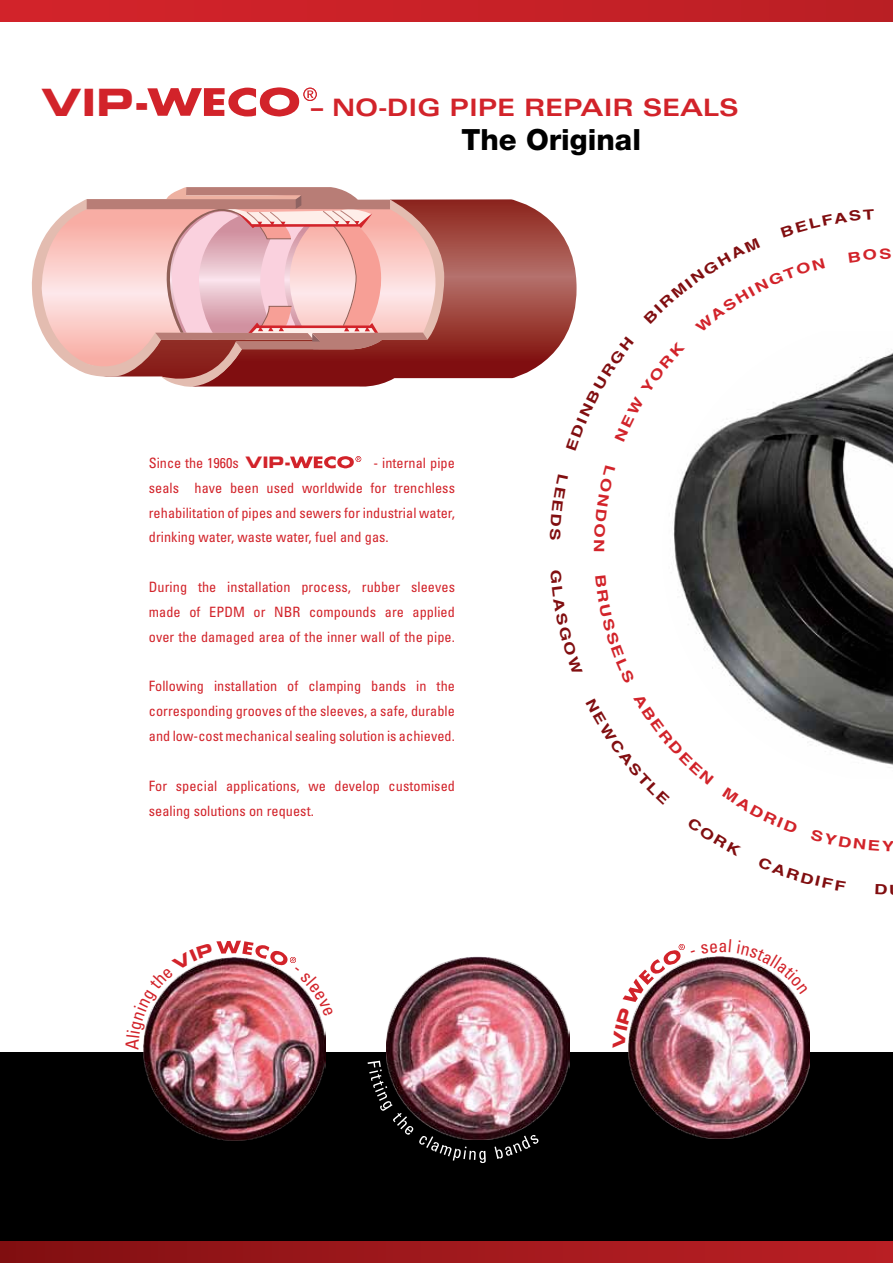
<style>
.page{position:relative;width:893px;height:1263px;background:#fff}
.page>*{position:absolute;margin:0;border:0;box-sizing:border-box;transform-origin:0 0}
.t1{font:37.65px "Eurostile Bold Extended Two";color:#d2232a}
.t2{font:800 29.25px "Helvetica Neue";color:#000}
.t3{font:700 expanded 24px "Univers";color:#d2232a}
.t4{font:condensed 14.25px/24.9px "Univers";letter-spacing:.005em;color:#d2232a;text-align:justify}
.s1{font-family:"Eurostile Bold Extended Two";font-stretch:normal;font-size:15.75px}
</style>
<div class="page">
<div style="left:0;top:1052px;width:893px;height:211px;background:#000"></div>
<div style="left:0;top:1242px;width:893px;height:21px;background:linear-gradient(to right,#831012,#bb2025)"></div>
<div style="left:0;top:0;width:893px;height:21px;background:linear-gradient(to right,#d4242b,#bb1f24)"></div>
<svg style="left:32px;top:199px;width:70px;height:178px"></svg>
<svg style="left:482px;top:199px;width:84px;height:180px"></svg>
<div style="left:87px;top:199px;width:209px;height:10px;background:#b87d76"></div>
<svg style="left:102px;top:187px;width:380px;height:200px"></svg>
<img style="left:673px;top:352px;width:220px;height:340px">
<img style="left:143px;top:1049px;width:183px;height:92px">
<img style="left:387px;top:957px;width:182px;height:161px">
<img style="left:629px;top:956px;width:181px;height:183px">
<img style="left:368px;top:1061px;width:171px;height:102px">
<svg style="left:303px;top:88px;width:14px;height:13px"></svg>
<svg style="left:305px;top:89px;width:11px;height:11px"></svg>
<svg style="left:307px;top:90px;width:6px;height:8px"></svg>
<svg style="left:147px;top:88px;width:109px;height:29px"></svg>
<div style="left:260px;top:87px;width:39px;height:30px;background:#d2232a;border-radius:50%"></div>
<div style="left:269px;top:95px;width:21px;height:15px;background:#fff;border-radius:50%"></div>
<svg style="left:356px;top:456px;width:5px;height:6px"></svg>
<svg style="left:290px;top:456px;width:46px;height:12px"></svg>
<div style="left:337px;top:456px;width:17px;height:12px;background:#d2232a;border-radius:50%"></div>
<div style="left:341px;top:459px;width:9px;height:6px;background:#fff;border-radius:50%"></div>
<img style="left:143px;top:941px;width:183px;height:108px">
<img style="left:622px;top:944px;width:63px;height:105px">
<svg style="left:737px;top:956px;width:71px;height:38px"></svg>
<svg style="left:566px;top:242px;width:325px;height:209px"></svg>
<svg style="left:745px;top:692px;width:148px;height:73px"></svg>
<h1 class="t1" style="left:41px;top:76px;width:110px">VIP-</h1>
<h3 class="t3" style="left:311px;top:94px;width:232px">– NO-DIG pipe REPAIR</h3>
<h3 class="t3" style="left:643px;top:94px;width:20px">SEALS</h3>
<h2 class="t2" style="left:462px;top:122px;width:181px">The Original</h2>
<p class="t4" style="left:149px;top:450px;width:144px">Since the 1960s <span class="s1">VIP-</span></p>
<p class="t4" style="left:149px;top:450px;width:308px;text-indent:225px">- internal pipe seals have been used worldwide for trenchless rehabilitation of pipes and sewers for industrial water, drinking water, waste water, fuel and gas.</p>
<p class="t4" style="left:149px;top:574px;width:308px">During the installation process, rubber sleeves made of EPDM or NBR compounds are applied over the damaged area of the inner wall of the pipe.</p>
<p class="t4" style="left:149px;top:674px;width:308px">Following installation of clamping bands in the corresponding grooves of the sleeves, a safe, durable and low-cost mechanical sealing solution is achieved.</p>
<p class="t4" style="left:149px;top:773px;width:308px">For special applications, we develop customised sealing solutions on request.</p>
</div>
